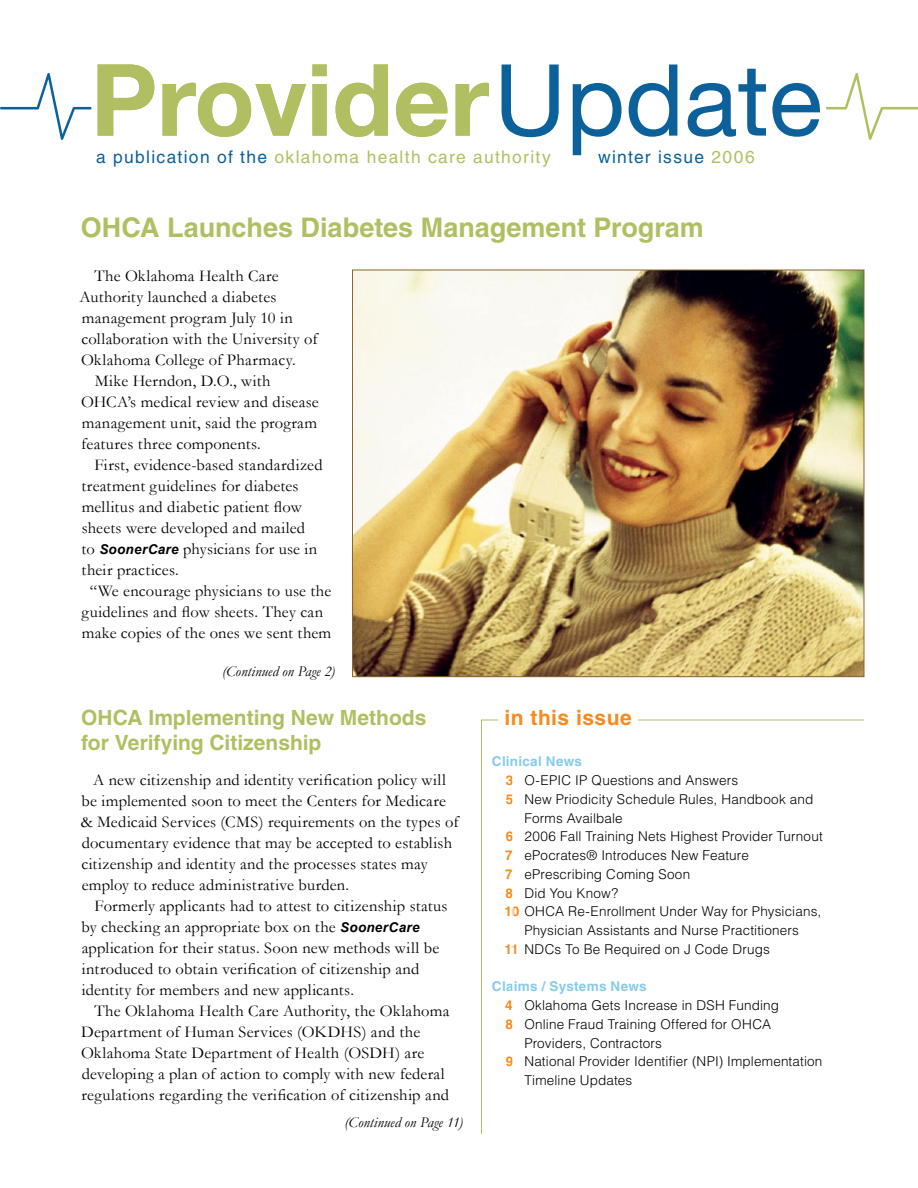
<style>
.page{position:relative;width:918px;height:1188px;background:#fff}
.page>*{position:absolute;margin:0;border:0;box-sizing:border-box;transform-origin:0 0}
.t1{font:700 27px "Helvetica";color:#b1bf62}
.t2{font:700 21px "Helvetica";color:#b1bf62}
.t3{font:700 21px "Helvetica";letter-spacing:.02em;color:#f68b1f}
.t4{font:17.4px "Helvetica";letter-spacing:.075em;color:#b1bf62}
.t5{font:17.4px "Helvetica";letter-spacing:.075em;color:#0c619b}
.t6{font:16.5px/21px "Garamond";letter-spacing:.015em;color:#000}
.t7{font:italic 15px "Garamond";color:#000}
.t8{font:300 13.5px "Helvetica";letter-spacing:.01em;color:#000}
.t9{font:700 13.5px "Helvetica";letter-spacing:.02em;color:#86cbea}
.s1{color:#0c619b}
.s2{color:#b1bf62}
.s3{font-family:"Arial";font-weight:700;font-style:italic;font-size:13.5px}
.s4{font-weight:700;color:#f68b1f}
</style>
<div class="page">
<svg style="left:481px;top:719px;width:383px;height:415px"></svg>
<img style="left:354px;top:272px;width:508px;height:403px">
<svg style="left:826px;top:73px;width:92px;height:67px"></svg>
<svg style="left:0;top:73px;width:91px;height:67px"></svg>
<svg style="left:502px;top:64px;width:57px;height:73px"></svg>
<svg style="left:573px;top:83px;width:49px;height:72px"></svg>
<svg style="left:629px;top:64px;width:48px;height:73px"></svg>
<svg style="left:688px;top:69px;width:78px;height:68px"></svg>
<svg style="left:772px;top:83px;width:48px;height:54px"></svg>
<svg style="left:98px;top:64px;width:56px;height:72px"></svg>
<svg style="left:163px;top:83px;width:143px;height:54px"></svg>
<svg style="left:312px;top:64px;width:15px;height:72px"></svg>
<svg style="left:336px;top:64px;width:52px;height:73px"></svg>
<svg style="left:396px;top:83px;width:52px;height:54px"></svg>
<svg style="left:456px;top:83px;width:33px;height:53px"></svg>
<hr style="left:513px;top:774px;width:1px;height:360px;background:#fff">
<div style="left:499px;top:709px;width:139px;height:26px;background:#fff"></div>
<p class="t4" style="left:96px;top:147px;width:456px"><span class="s1">a publication of the</span> oklahoma health care authority</p>
<p class="t5" style="left:598px;top:147px;width:158px">winter issue <span class="s2">2006</span></p>
<h1 class="t1" style="left:81px;top:211px;width:624px">OHCA Launches Diabetes Management Program</h1>
<p class="t6" style="left:94px;top:265px;width:186px">The Oklahoma Health Care</p>
<p class="t6" style="left:80px;top:286px;width:198px">Authority launched a diabetes</p>
<p class="t6" style="left:82px;top:307px;width:213px">management program July 10 in</p>
<p class="t6" style="left:82px;top:328px;width:238px">collaboration with the University of</p>
<p class="t6" style="left:81px;top:349px;width:216px">Oklahoma College of Pharmacy.</p>
<p class="t6" style="left:95px;top:370px;width:177px">Mike Herndon, D.O., with</p>
<p class="t6" style="left:81px;top:391px;width:239px">OHCA’s medical review and disease</p>
<p class="t6" style="left:82px;top:412px;width:237px">management unit, said the program</p>
<p class="t6" style="left:81px;top:433px;width:181px">features three components.</p>
<p class="t6" style="left:95px;top:454px;width:230px">First, evidence-based standardized</p>
<p class="t6" style="left:82px;top:475px;width:219px">treatment guidelines for diabetes</p>
<p class="t6" style="left:82px;top:496px;width:222px">mellitus and diabetic patient flow</p>
<p class="t6" style="left:82px;top:517px;width:225px">sheets were developed and mailed</p>
<p class="t6" style="left:82px;top:538px;width:237px">to <span class="s3">SoonerCare</span> physicians for use in</p>
<p class="t6" style="left:82px;top:559px;width:99px">their practices.</p>
<p class="t6" style="left:90px;top:580px;width:243px">“We encourage physicians to use the</p>
<p class="t6" style="left:82px;top:601px;width:243px">guidelines and flow sheets. They can</p>
<p class="t6" style="left:82px;top:622px;width:251px">make copies of the ones we sent them</p>
<p class="t7" style="left:222px;top:662px;width:114px">(Continued on Page 2)</p>
<p class="t2" style="left:81px;top:704px;width:347px">OHCA Implementing New Methods</p>
<p class="t3" style="left:505px;top:705px;width:129px">in this issue</p>
<p class="t2" style="left:81px;top:730px;width:242px">for Verifying Citizenship</p>
<p class="t6" style="left:81px;top:769px;width:380px;text-indent:12px">A new citizenship and identity verification policy will be implemented soon to meet the Centers for Medicare &amp; Medicaid Services (CMS) requirements on the types of documentary evidence that may be accepted to establish citizenship and identity and the processes states may employ to reduce administrative burden.</p>
<p class="t6" style="left:82px;top:895px;width:368px;text-indent:13px">Formerly applicants had to attest to citizenship status by checking an appropriate box on the <span class="s3">SoonerCare </span>application for their status. Soon new methods will be introduced to obtain verification of citizenship and identity for members and new applicants.</p>
<p class="t6" style="left:81px;top:1000px;width:370px;text-indent:13px">The Oklahoma Health Care Authority, the Oklahoma Department of Human Services (OKDHS) and the Oklahoma State Department of Health (OSDH) are developing a plan of action to comply with new federal regulations regarding the verification of citizenship and</p>
<p class="t7" style="left:345px;top:1113px;width:120px">(Continued on Page 11)</p>
<p class="t9" style="left:492px;top:753px;width:91px">Clinical News</p>
<p class="t8" style="left:506px;top:772px;width:234px"><span class="s4">3</span> O-EPIC IP Questions and Answers</p>
<p class="t8" style="left:506px;top:791px;width:309px"><span class="s4">5</span> New Priodicity Schedule Rules, Handbook and</p>
<p class="t8" style="left:524px;top:809px;width:100px">Forms Availbale</p>
<p class="t8" style="left:506px;top:828px;width:319px"><span class="s4">6</span> 2006 Fall Training Nets Highest Provider Turnout</p>
<p class="t8" style="left:505px;top:847px;width:245px"><span class="s4">7</span> ePocrates® Introduces New Feature</p>
<p class="t8" style="left:505px;top:866px;width:186px"><span class="s4">7</span> ePrescribing Coming Soon</p>
<p class="t8" style="left:506px;top:884px;width:114px"><span class="s4">8</span> Did You Know?</p>
<p class="t8" style="left:505px;top:903px;width:318px"><span class="s4">10</span> OHCA Re-Enrollment Under Way for Physicians,</p>
<p class="t8" style="left:524px;top:922px;width:276px">Physician Assistants and Nurse Practitioners</p>
<p class="t8" style="left:505px;top:941px;width:267px"><span class="s4">11</span> NDCs To Be Required on J Code Drugs</p>
<p class="t9" style="left:492px;top:978px;width:156px">Claims / Systems News</p>
<p class="t8" style="left:505px;top:997px;width:276px"><span class="s4">4</span> Oklahoma Gets Increase in DSH Funding</p>
<p class="t8" style="left:506px;top:1016px;width:267px"><span class="s4">8</span> Online Fraud Training Offered for OHCA</p>
<p class="t8" style="left:524px;top:1034px;width:139px">Providers, Contractors</p>
<p class="t8" style="left:506px;top:1053px;width:318px"><span class="s4">9</span> National Provider Identifier (NPI) Implementation</p>
<p class="t8" style="left:524px;top:1072px;width:109px">Timeline Updates</p>
</div>
